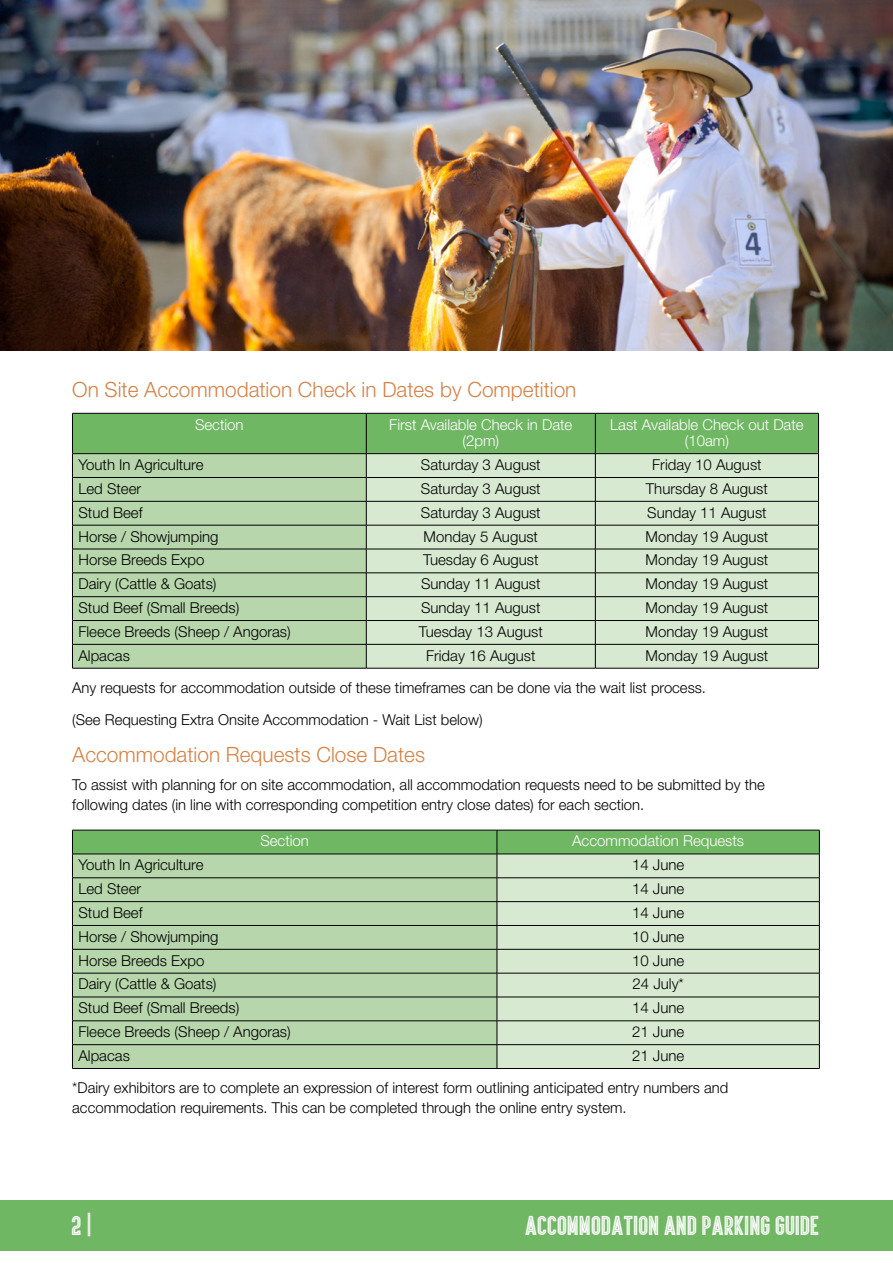
<style>
.page{position:relative;width:893px;height:1263px;background:#fff}
.page>*{position:absolute;margin:0;border:0;box-sizing:border-box;transform-origin:0 0}
.t1{font:22.5px "Ariq";color:#fff}
.t2{font:300 21px "Helvetica Neue";color:#d58246}
.t3{font:300 15px/19.5px "Helvetica Neue";color:#000}
.t4{font:300 15px/16.5px "Helvetica Neue";color:#fff;text-align:center}
</style>
<div class="page">
<div style="left:0;top:1200px;width:893px;height:51px;background:#70b764"></div>
<svg style="left:72px;top:413px;width:747px;height:255px;background:#b4d0ab"></svg>
<hr style="left:72px;top:668px;width:294px;height:1px;background:#000">
<hr style="left:366px;top:668px;width:229px;height:1px;background:#000">
<hr style="left:595px;top:668px;width:224px;height:1px;background:#000">
<svg style="left:72px;top:830px;width:748px;height:238px;background:#aac5a2"></svg>
<hr style="left:72px;top:1068px;width:425px;height:1px;background:#000">
<hr style="left:497px;top:1068px;width:323px;height:1px;background:#000">
<img style="left:0;top:0;width:893px;height:351px">
<p class="t2" style="left:72px;top:377px;width:506px">On Site Accommodation Check in Dates by Competition</p>
<p class="t4" style="left:195px;top:416px;width:50px">Section</p>
<p class="t4" style="left:389px;top:416px;width:185px">First Available Check in Date (2pm)</p>
<p class="t4" style="left:610px;top:416px;width:195px">Last Available Check out Date (10am)</p>
<p class="t3" style="left:78px;top:455px;width:127px">Youth In Agriculture</p>
<p class="t3" style="left:421px;top:455px;width:121px">Saturday 3 August</p>
<p class="t3" style="left:652px;top:455px;width:111px">Friday 10 August</p>
<p class="t3" style="left:78px;top:478px;width:64px">Led Steer</p>
<p class="t3" style="left:421px;top:478px;width:121px">Saturday 3 August</p>
<p class="t3" style="left:646px;top:478px;width:123px">Thursday 8 August</p>
<p class="t3" style="left:78px;top:502px;width:66px">Stud Beef</p>
<p class="t3" style="left:421px;top:502px;width:121px">Saturday 3 August</p>
<p class="t3" style="left:647px;top:502px;width:121px">Sunday 11 August</p>
<p class="t3" style="left:78px;top:526px;width:142px">Horse / Showjumping</p>
<p class="t3" style="left:424px;top:526px;width:116px">Monday 5 August</p>
<p class="t3" style="left:645px;top:526px;width:124px">Monday 19 August</p>
<p class="t3" style="left:78px;top:550px;width:127px">Horse Breeds Expo</p>
<p class="t3" style="left:423px;top:550px;width:117px">Tuesday 6 August</p>
<p class="t3" style="left:645px;top:550px;width:124px">Monday 19 August</p>
<p class="t3" style="left:78px;top:574px;width:140px">Dairy (Cattle &amp; Goats)</p>
<p class="t3" style="left:421px;top:574px;width:121px">Sunday 11 August</p>
<p class="t3" style="left:645px;top:574px;width:124px">Monday 19 August</p>
<p class="t3" style="left:78px;top:598px;width:162px">Stud Beef (Small Breeds)</p>
<p class="t3" style="left:421px;top:598px;width:121px">Sunday 11 August</p>
<p class="t3" style="left:645px;top:598px;width:124px">Monday 19 August</p>
<p class="t3" style="left:78px;top:621px;width:214px">Fleece Breeds (Sheep / Angoras)</p>
<p class="t3" style="left:419px;top:621px;width:125px">Tuesday 13 August</p>
<p class="t3" style="left:645px;top:621px;width:124px">Monday 19 August</p>
<p class="t3" style="left:78px;top:645px;width:53px">Alpacas</p>
<p class="t3" style="left:426px;top:645px;width:111px">Friday 16 August</p>
<p class="t3" style="left:645px;top:645px;width:124px">Monday 19 August</p>
<p class="t3" style="left:72px;top:678px;width:635px">Any requests for accommodation outside of these timeframes can be done via the wait list process.</p>
<p class="t3" style="left:72px;top:710px;width:412px">(See Requesting Extra Onsite Accommodation - Wait List below)</p>
<p class="t2" style="left:72px;top:742px;width:354px">Accommodation Requests Close Dates</p>
<p class="t3" style="left:72px;top:775px;width:694px">To assist with planning for on site accommodation, all accommodation requests need to be submitted by the following dates (in line with corresponding competition entry close dates) for each section.</p>
<p class="t4" style="left:260px;top:832px;width:50px">Section</p>
<p class="t4" style="left:572px;top:832px;width:173px">Accommodation Requests</p>
<p class="t3" style="left:78px;top:855px;width:127px">Youth In Agriculture</p>
<p class="t3" style="left:632px;top:855px;width:54px">14 June</p>
<p class="t3" style="left:78px;top:879px;width:64px">Led Steer</p>
<p class="t3" style="left:632px;top:879px;width:54px">14 June</p>
<p class="t3" style="left:78px;top:902px;width:66px">Stud Beef</p>
<p class="t3" style="left:632px;top:902px;width:54px">14 June</p>
<p class="t3" style="left:78px;top:926px;width:142px">Horse / Showjumping</p>
<p class="t3" style="left:632px;top:926px;width:54px">10 June</p>
<p class="t3" style="left:78px;top:950px;width:127px">Horse Breeds Expo</p>
<p class="t3" style="left:632px;top:950px;width:54px">10 June</p>
<p class="t3" style="left:78px;top:974px;width:140px">Dairy (Cattle &amp; Goats)</p>
<p class="t3" style="left:632px;top:974px;width:53px">24 July*</p>
<p class="t3" style="left:78px;top:998px;width:162px">Stud Beef (Small Breeds)</p>
<p class="t3" style="left:632px;top:998px;width:54px">14 June</p>
<p class="t3" style="left:78px;top:1022px;width:214px">Fleece Breeds (Sheep / Angoras)</p>
<p class="t3" style="left:632px;top:1022px;width:54px">21 June</p>
<p class="t3" style="left:78px;top:1045px;width:53px">Alpacas</p>
<p class="t3" style="left:632px;top:1045px;width:54px">21 June</p>
<p class="t3" style="left:72px;top:1078px;width:658px">*Dairy exhibitors are to complete an expression of interest form outlining anticipated entry numbers and accommodation requirements. This can be completed through the online entry system.</p>
<h1 class="t1" style="left:72px;top:1213px;width:24px">2 |</h1>
<h1 class="t1" style="left:525px;top:1213px;width:296px">ACCOMMODATION AND PARKING GUIDE</h1>
</div>
